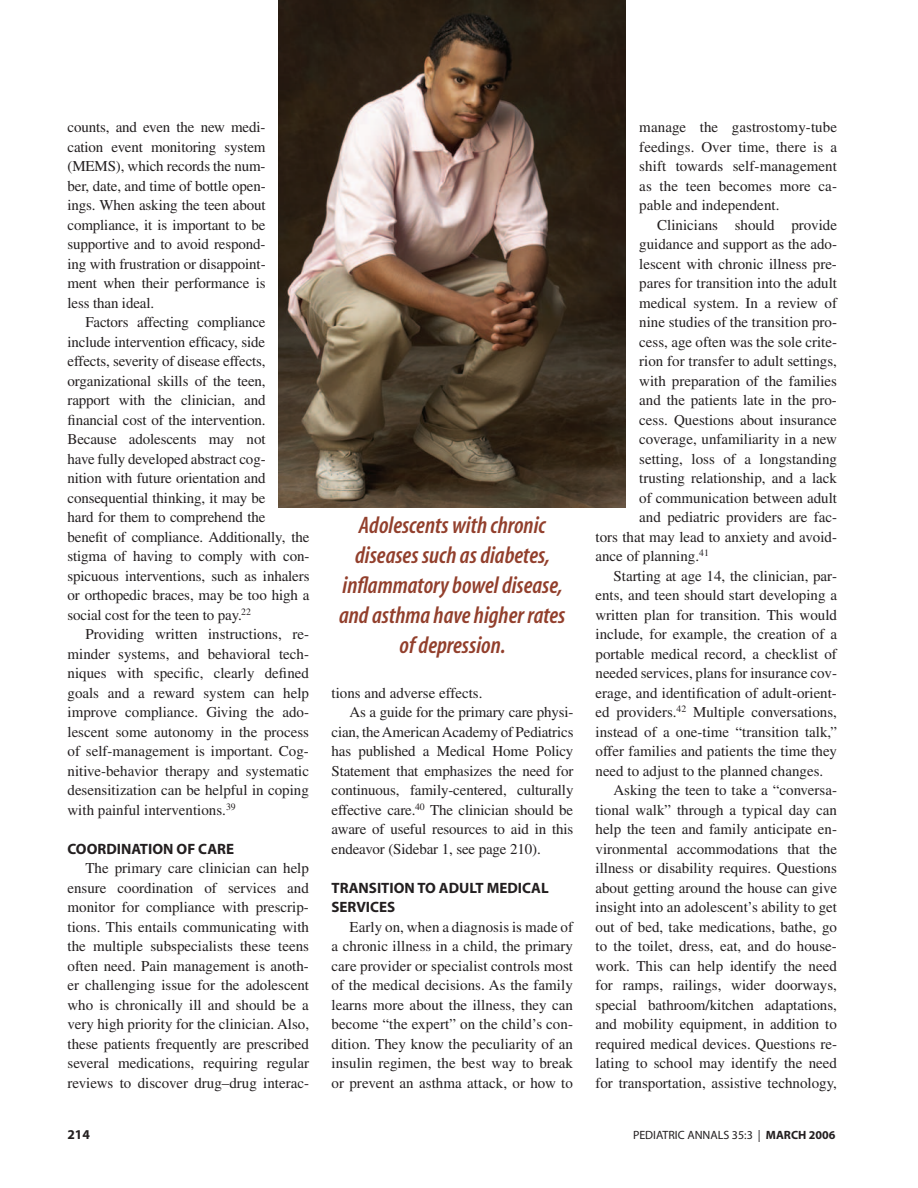
<style>
.page{position:relative;width:918px;height:1188px;background:#fff}
.page>*{position:absolute;margin:0;border:0;box-sizing:border-box;transform-origin:0 0}
.t1{font:italic 600 condensed 24px/30px "Myriad";color:#923f2c;text-align:center}
.t2{font:15px/19.5px "Times";color:#231f20;text-align:justify}
.t3{font:700 15px/19.5px "Myriad";color:#231f20}
.t4{font:700 13.5px "Myriad";color:#231f20}
.t5{font:12px "Myriad";color:#231f20}
.s1{font-weight:700}
</style>
<div class="page">
<img style="left:279px;top:0;width:347px;height:507px">
<p class="t2" style="left:68px;top:117px;width:200px">counts, and even the new medi&shy;cation event monitoring system (MEMS), which records the num&shy;ber, date, and time of bottle open&shy;ings. When asking the teen about compliance, it is important to be supportive and to avoid respond&shy;ing with frustration or disappoint&shy;ment when their performance is less than ideal.</p>
<p class="t2" style="left:68px;top:312px;width:244px;text-align:left;text-indent:18px">Factors affecting compliance include intervention efficacy, side effects, severity of disease effects, organizational skills of the teen, rapport with the clinician, and financial cost of the intervention.<br>Because adolescents may not<br>have fully developed abstract cog-<br>nition with future orientation and consequential thinking, it may be<br>hard for them to comprehend the<br>benefit of compliance. Additionally, the stigma of having to comply with con&shy;spicuous interventions, such as inhalers or orthopedic braces, may be too high a social cost for the teen to pay.<sup>22</sup></p>
<p class="t2" style="left:68px;top:624px;width:243px;text-indent:18px">Providing written instructions, re&shy;minder systems, and behavioral tech&shy;niques with specific, clearly defined goals and a reward system can help improve compliance. Giving the ado&shy;lescent some autonomy in the process of self-management is important. Cog&shy;nitive-behavior therapy and systematic desensitization can be helpful in coping with painful interventions.<sup>39</sup></p>
<p class="t3" style="left:68px;top:839px;width:168px">COORDINATION OF CARE</p>
<p class="t2" style="left:68px;top:858px;width:243px;text-indent:18px">The primary care clinician can help ensure coordination of services and monitor for compliance with prescrip&shy;tions. This entails communicating with the multiple subspecialists these teens often need. Pain management is anoth&shy;er challenging issue for the adolescent who is chronically ill and should be a very high priority for the clinician. Also, these patients frequently are prescribed several medications, requiring regular reviews to discover drug–drug interac-</p>
<h1 class="t1" style="left:339px;top:511px;width:228px">Adolescents with chronic diseases such as diabetes, inflammatory bowel disease, and asthma have higher rates of depression.</h1>
<p class="t2" style="left:332px;top:683px;width:153px">tions and adverse effects.</p>
<p class="t2" style="left:350px;top:702px;width:226px">As a guide for the primary care physi-</p>
<p class="t2" style="left:332px;top:722px;width:244px">cian, the American Academy of Pediatrics</p>
<p class="t2" style="left:332px;top:741px;width:243px">has published a Medical Home Policy</p>
<p class="t2" style="left:332px;top:761px;width:243px">Statement that emphasizes the need for</p>
<p class="t2" style="left:332px;top:780px;width:244px">continuous, family-centered, culturally</p>
<p class="t2" style="left:332px;top:800px;width:243px">effective care.<sup>40</sup> The clinician should be</p>
<p class="t2" style="left:332px;top:819px;width:243px">aware of useful resources to aid in this</p>
<p class="t2" style="left:332px;top:839px;width:211px">endeavor (Sidebar 1, see page 210).</p>
<p class="t3" style="left:332px;top:878px;width:219px">TRANSITION TO ADULT MEDICAL<br>SERVICES</p>
<p class="t2" style="left:332px;top:917px;width:243px;text-indent:18px">Early on, when a diagnosis is made of a chronic illness in a child, the primary care provider or specialist controls most of the medical decisions. As the family learns more about the illness, they can become “the expert” on the child’s con&shy;dition. They know the peculiarity of an insulin regimen, the best way to break or prevent an asthma attack, or how to</p>
<p class="t2" style="left:639px;top:117px;width:199px">manage the gastrostomy-tube feedings. Over time, there is a shift towards self-management as the teen becomes more ca&shy;pable and independent.</p>
<p class="t2" style="left:657px;top:215px;width:181px">Clinicians should provide</p>
<p class="t2" style="left:639px;top:234px;width:199px">guidance and support as the ado-</p>
<p class="t2" style="left:639px;top:254px;width:199px">lescent with chronic illness pre-</p>
<p class="t2" style="left:639px;top:273px;width:199px">pares for transition into the adult</p>
<p class="t2" style="left:639px;top:293px;width:199px">medical system. In a review of</p>
<p class="t2" style="left:639px;top:312px;width:199px">nine studies of the transition pro-</p>
<p class="t2" style="left:639px;top:332px;width:199px">cess, age often was the sole crite-</p>
<p class="t2" style="left:639px;top:351px;width:199px">rion for transfer to adult settings,</p>
<p class="t2" style="left:639px;top:371px;width:199px">with preparation of the families</p>
<p class="t2" style="left:639px;top:390px;width:199px">and the patients late in the pro-</p>
<p class="t2" style="left:639px;top:410px;width:199px">cess. Questions about insurance</p>
<p class="t2" style="left:639px;top:429px;width:199px">coverage, unfamiliarity in a new</p>
<p class="t2" style="left:639px;top:449px;width:199px">setting, loss of a longstanding</p>
<p class="t2" style="left:639px;top:468px;width:199px">trusting relationship, and a lack</p>
<p class="t2" style="left:639px;top:488px;width:199px">of communication between adult</p>
<p class="t2" style="left:639px;top:507px;width:199px">and pediatric providers are fac-</p>
<p class="t2" style="left:596px;top:527px;width:243px">tors that may lead to anxiety and avoid-</p>
<p class="t2" style="left:596px;top:546px;width:115px">ance of planning.<sup>41</sup></p>
<p class="t2" style="left:614px;top:566px;width:225px">Starting at age 14, the clinician, par-</p>
<p class="t2" style="left:596px;top:585px;width:243px">ents, and teen should start developing a</p>
<p class="t2" style="left:596px;top:605px;width:243px">written plan for transition. This would</p>
<p class="t2" style="left:596px;top:624px;width:243px">include, for example, the creation of a</p>
<p class="t2" style="left:596px;top:644px;width:243px">portable medical record, a checklist of</p>
<p class="t2" style="left:596px;top:663px;width:243px">needed services, plans for insurance cov-</p>
<p class="t2" style="left:596px;top:683px;width:243px">erage, and identification of adult-orient-</p>
<p class="t2" style="left:596px;top:702px;width:243px">ed providers.<sup>42</sup> Multiple conversations,</p>
<p class="t2" style="left:596px;top:722px;width:243px">instead of a one-time “transition talk,”</p>
<p class="t2" style="left:596px;top:741px;width:243px">offer families and patients the time they</p>
<p class="t2" style="left:596px;top:761px;width:229px">need to adjust to the planned changes.</p>
<p class="t2" style="left:614px;top:780px;width:225px">Asking the teen to take a “conversa-</p>
<p class="t2" style="left:596px;top:800px;width:243px">tional walk” through a typical day can</p>
<p class="t2" style="left:596px;top:819px;width:243px">help the teen and family anticipate en-</p>
<p class="t2" style="left:596px;top:839px;width:243px">vironmental accommodations that the</p>
<p class="t2" style="left:596px;top:858px;width:243px">illness or disability requires. Questions</p>
<p class="t2" style="left:596px;top:878px;width:243px">about getting around the house can give</p>
<p class="t2" style="left:596px;top:897px;width:243px">insight into an adolescent’s ability to get</p>
<p class="t2" style="left:596px;top:917px;width:243px">out of bed, take medications, bathe, go</p>
<p class="t2" style="left:596px;top:936px;width:243px">to the toilet, dress, eat, and do house-</p>
<p class="t2" style="left:596px;top:956px;width:243px">work. This can help identify the need</p>
<p class="t2" style="left:596px;top:975px;width:243px">for ramps, railings, wider doorways,</p>
<p class="t2" style="left:596px;top:995px;width:243px">special bathroom/kitchen adaptations,</p>
<p class="t2" style="left:596px;top:1014px;width:243px">and mobility equipment, in addition to</p>
<p class="t2" style="left:596px;top:1034px;width:243px">required medical devices. Questions re-</p>
<p class="t2" style="left:596px;top:1053px;width:243px">lating to school may identify the need</p>
<p class="t2" style="left:596px;top:1073px;width:243px">for transportation, assistive technology,</p>
<p class="t4" style="left:68px;top:1127px;width:24px">214</p>
<p class="t5" style="left:633px;top:1129px;width:204px">PEDIATRIC ANNALS 35:3 | <span class="s1">MARCH 2006</span></p>
</div>
